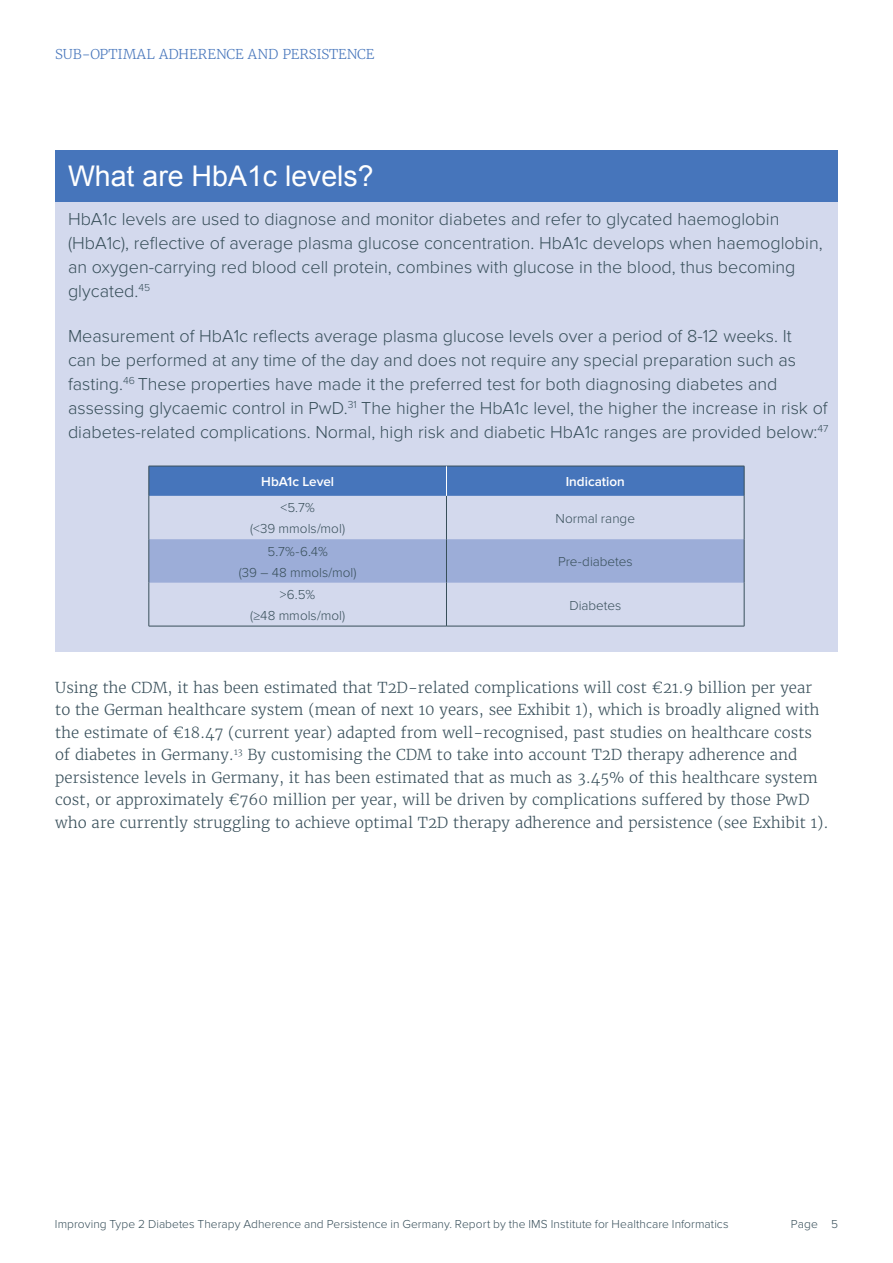
<style>
.page{position:relative;width:893px;height:1263px;background:#fff}
.page>*{position:absolute;margin:0;border:0;box-sizing:border-box;transform-origin:0 0}
.t1{font:28.5px "Arial";color:#fff}
.t2{font:300 18px/24px "Proxima Nova";color:#384f5a}
.t3{font:300 15px/22.5px "Merriweather";color:#384f5a}
.t4{font:300 13.5px/20.7px "Proxima Nova";color:#384f5a;text-align:center}
.t5{font:300 13.5px "Merriweather";letter-spacing:-.01em;color:#4675bb}
.t6{font:600 13.5px "Proxima Nova";color:#fff}
.t7{font:300 12px "Proxima Nova";letter-spacing:.005em;color:#384f5a}
</style>
<div class="page">
<div style="left:55px;top:151px;width:783px;height:51px;background:#4675bb"></div>
<div style="left:55px;top:202px;width:783px;height:449px;background:#d3d9ed"></div>
<div style="left:150px;top:467px;width:594px;height:29px;background:#4675bb"></div>
<div style="left:150px;top:539px;width:594px;height:44px;background:#9cadd8"></div>
<hr style="left:149px;top:466px;width:297px;height:1px;background:#384f5a">
<hr style="left:149px;top:466px;width:1px;height:30px;background:#384f5a">
<hr style="left:446px;top:466px;width:298px;height:1px;background:#384f5a">
<hr style="left:744px;top:466px;width:1px;height:30px;background:#384f5a">
<hr style="left:149px;top:496px;width:1px;height:43px;background:#384f5a">
<hr style="left:446px;top:496px;width:1px;height:43px;background:#384f5a">
<hr style="left:744px;top:496px;width:1px;height:43px;background:#384f5a">
<hr style="left:446px;top:466px;width:1px;height:30px;background:#fff">
<hr style="left:149px;top:539px;width:1px;height:44px;background:#384f5a">
<hr style="left:446px;top:539px;width:1px;height:44px;background:#384f5a">
<hr style="left:744px;top:539px;width:1px;height:44px;background:#384f5a">
<hr style="left:149px;top:583px;width:1px;height:43px;background:#384f5a">
<hr style="left:446px;top:583px;width:1px;height:43px;background:#384f5a">
<hr style="left:744px;top:583px;width:1px;height:43px;background:#384f5a">
<hr style="left:149px;top:626px;width:297px;height:1px;background:#384f5a">
<hr style="left:446px;top:626px;width:298px;height:1px;background:#384f5a">
<p class="t5" style="left:55px;top:46px;width:321px">SUB-OPTIMAL ADHERENCE AND PERSISTENCE</p>
<h1 class="t1" style="left:68px;top:158px;width:307px">What are HbA1c levels?</h1>
<p class="t2" style="left:68px;top:207px;width:756px">HbA1c levels are used to diagnose and monitor diabetes and refer to glycated haemoglobin (HbA1c), reflective of average plasma glucose concentration. HbA1c develops when haemoglobin, an oxygen-carrying red blood cell protein, combines with glucose in the blood, thus becoming glycated.<sup>45</sup></p>
<p class="t2" style="left:68px;top:324px;width:762px">Measurement of HbA1c reflects average plasma glucose levels over a period of 8-12 weeks. It<br>can be performed at any time of the day and does not require any special preparation such as fasting.<sup>46</sup> These properties have made it the preferred test for both diagnosing diabetes and assessing glycaemic control in PwD.<sup>31</sup> The higher the HbA1c level, the higher the increase in risk of diabetes-related complications. Normal, high risk and diabetic HbA1c ranges are provided below:<sup>47</sup></p>
<p class="t6" style="left:261px;top:474px;width:74px">HbA1c Level</p>
<p class="t6" style="left:566px;top:474px;width:61px">Indication</p>
<p class="t4" style="left:250px;top:498px;width:96px">&lt;5.7%<br>(&lt;39 mmols/mol)</p>
<p class="t4" style="left:556px;top:508px;width:81px">Normal range</p>
<p class="t4" style="left:239px;top:541px;width:119px">5.7%-6.4%<br>(39 – 48 mmols/mol)</p>
<p class="t4" style="left:558px;top:552px;width:76px">Pre-diabetes</p>
<p class="t4" style="left:250px;top:585px;width:96px">&gt;6.5%<br>(≥48 mmols/mol)</p>
<p class="t4" style="left:569px;top:595px;width:53px">Diabetes</p>
<p class="t3" style="left:55px;top:676px;width:775px">Using the CDM, it has been estimated that T2D-related complications will cost €21.9 billion per year to the German healthcare system (mean of next 10 years, see Exhibit 1), which is broadly aligned with the estimate of €18.47 (current year) adapted from well-recognised, past studies on healthcare costs of diabetes in Germany.<sup>13</sup> By customising the CDM to take into account T2D therapy adherence and persistence levels in Germany, it has been estimated that as much as 3.45% of this healthcare system cost, or approximately €760 million per year, will be driven by complications suffered by those PwD who are currently struggling to achieve optimal T2D therapy adherence and persistence (see Exhibit 1).</p>
<p class="t7" style="left:55px;top:1217px;width:675px">Improving Type 2 Diabetes Therapy Adherence and Persistence in Germany. Report by the IMS Institute for Healthcare Informatics</p>
<p class="t7" style="left:791px;top:1217px;width:49px">Page 5</p>
</div>
